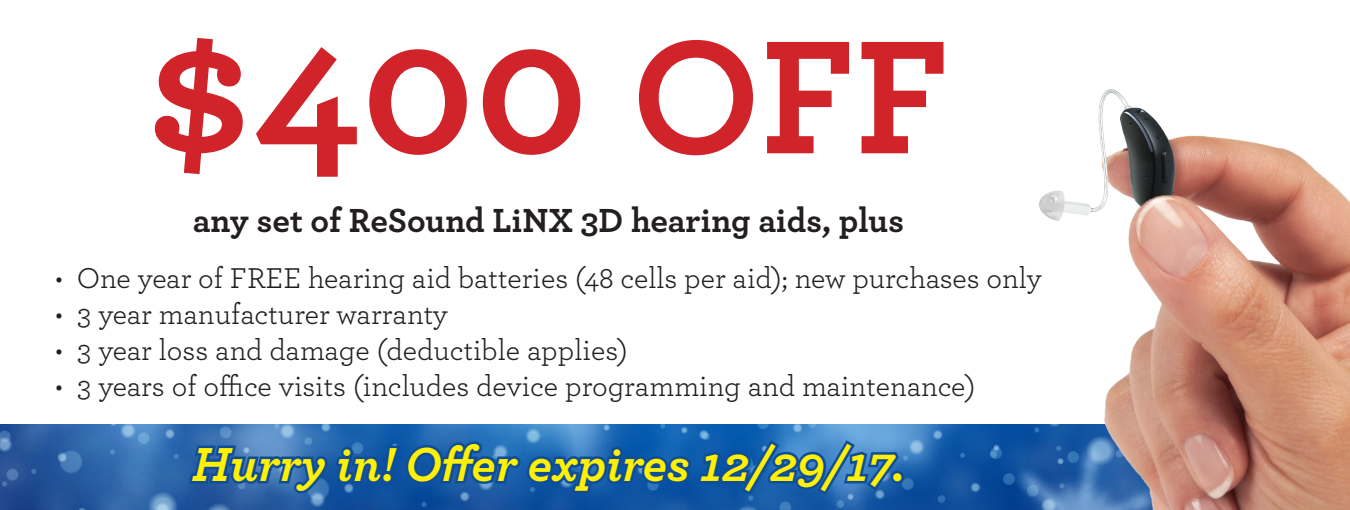
<style>
.page{position:relative;width:1350px;height:510px;background:#fff}
.page>*{position:absolute;margin:0;border:0;box-sizing:border-box;transform-origin:0 0}
.t1{font:700 195px "Archer";color:#d1232a}
.t2{font:italic 700 50px "Archer";color:#fff101}
.t3{font:700 35px "Archer";color:#231f20}
.t4{font:30px "Archer";color:#231f20}
.s1{font-size:169px}
</style>
<div class="page">
<img style="left:0;top:424px;width:1031px;height:85px">
<img style="left:1031px;top:89px;width:319px;height:420px">
<svg style="left:186px;top:436px;width:716px;height:62px;background:#1d5ea7"></svg>
<div style="left:891px;top:470px;width:13px;height:13px;border:5px solid #0f4d98;border-radius:50%"></div>
<p class="t1" style="left:147px;top:-66px;width:804px">$400 <span class="s1">OFF</span></p>
<p class="t3" style="left:193px;top:193px;width:713px">any set of ReSound LiNX 3D hearing aids, plus</p>
<p class="t4" style="left:55px;top:257px;width:988px">• One year of FREE hearing aid batteries (48 cells per aid); new purchases only</p>
<p class="t4" style="left:55px;top:293px;width:394px">• 3 year manufacturer warranty</p>
<p class="t4" style="left:55px;top:329px;width:574px">• 3 year loss and damage (deductible applies)</p>
<p class="t4" style="left:55px;top:365px;width:922px">• 3 years of office visits (includes device programming and maintenance)</p>
<p class="t2" style="left:192px;top:424px;width:714px">Hurry in! Offer expires 12/29/17.</p>
</div>
